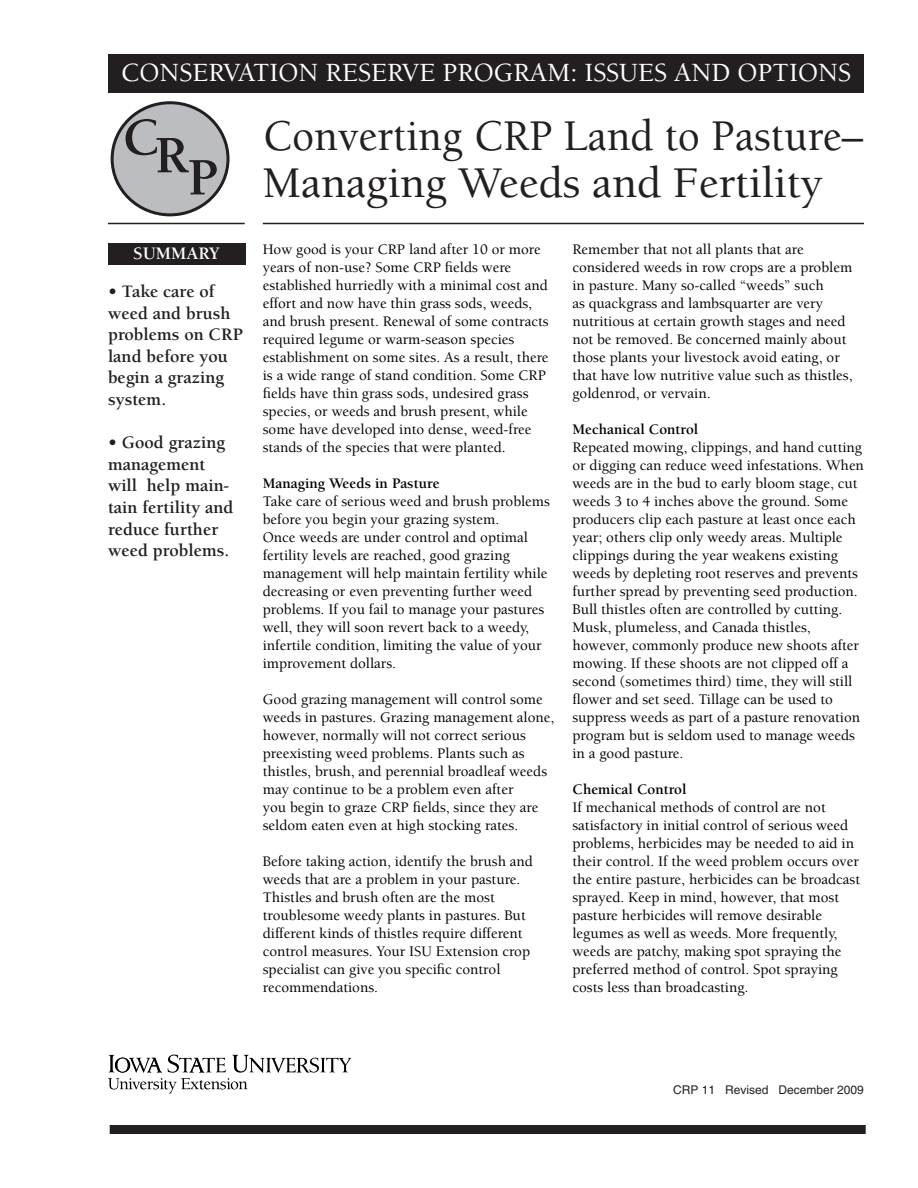
<style>
.page{position:relative;width:918px;height:1188px;background:#fff}
.page>*{position:absolute;margin:0;border:0;box-sizing:border-box;transform-origin:0 0}
.t1{font:700 54px "Berkeley";color:#231f20}
.t2{font:500 45px/47.2px "Berkeley";color:#231f20;scale:.95 1}
.t3{font:500 27px "Berkeley";color:#fff}
.t4{font:700 18px/21.6px "Berkeley";color:#231f20}
.t5{font:700 18px "Berkeley";color:#fff}
.t6{font:500 15px/18px "Berkeley";color:#010202}
.t7{font:700 15px "Berkeley";color:#010202}
.t8{font:12px "Helvetica";color:#231f20}
</style>
<div class="page">
<div style="left:110px;top:1125px;width:756px;height:9px;background:#231f20"></div>
<div style="left:108px;top:243px;width:138px;height:22px;background:#231f20"></div>
<hr style="left:108px;top:223px;width:137px;height:1px;background:#231f20">
<hr style="left:263px;top:223px;width:601px;height:1px;background:#231f20">
<div style="left:108px;top:54px;width:756px;height:39px;background:#231f20"></div>
<div style="left:112px;top:103px;width:116px;height:112px;background:#bbbdc0;border-radius:50%"></div>
<div style="left:111px;top:101px;width:119px;height:115px;border:3px solid #231f20;border-radius:50%"></div>
<svg style="left:108px;top:1055px;width:243px;height:39px"></svg>
<h3 class="t3" style="left:121px;top:62px;width:732px">CONSERVATION RESERVE PROGRAM: ISSUES AND OPTIONS</h3>
<h1 class="t1" style="left:123px;top:134px;width:96px">CRP</h1>
<p class="t5" style="left:133px;top:247px;width:88px">SUMMARY</p>
<p class="t4" style="left:108px;top:282px;width:136px">• Take care of weed and brush problems on CRP land before you begin a grazing system.</p>
<p class="t4" style="left:108px;top:433px;width:127px">• Good grazing management will help main&shy;tain fertility and reduce further weed problems.</p>
<h2 class="t2" style="left:263px;top:116px;width:633px">Converting CRP Land to Pasture–<br>Managing Weeds and Fertility</h2>
<p class="t6" style="left:263px;top:242px;width:287px">How good is your CRP land after 10 or more years of non-use? Some CRP fields were established hurriedly with a minimal cost and effort and now have thin grass sods, weeds, and brush present. Renewal of some contracts required legume or warm-season species establishment on some sites. As a result, there is a wide range of stand condition. Some CRP fields have thin grass sods, undesired grass species, or weeds and brush present, while some have developed into dense, weed-free stands of the species that were planted.</p>
<p class="t7" style="left:263px;top:478px;width:178px">Managing Weeds in Pasture</p>
<p class="t6" style="left:263px;top:494px;width:289px">Take care of serious weed and brush problems before you begin your grazing system.<br>Once weeds are under control and optimal fertility levels are reached, good grazing management will help maintain fertility while decreasing or even preventing further weed problems. If you fail to manage your pastures well, they will soon revert back to a weedy, infertile condition, limiting the value of your improvement dollars.</p>
<p class="t6" style="left:263px;top:692px;width:293px">Good grazing management will control some weeds in pastures. Grazing management alone, however, normally will not correct serious preexisting weed problems. Plants such as thistles, brush, and perennial broadleaf weeds may continue to be a problem even after<br>you begin to graze CRP fields, since they are seldom eaten even at high stocking rates.</p>
<p class="t6" style="left:263px;top:854px;width:272px">Before taking action, identify the brush and weeds that are a problem in your pasture.<br>Thistles and brush often are the most troublesome weedy plants in pastures. But different kinds of thistles require different control measures. Your ISU Extension crop specialist can give you specific control recommendations.</p>
<p class="t6" style="left:572px;top:242px;width:282px">Remember that not all plants that are considered weeds in row crops are a problem in pasture. Many so-called “weeds” such<br>as quackgrass and lambsquarter are very nutritious at certain growth stages and need not be removed. Be concerned mainly about those plants your livestock avoid eating, or that have low nutritive value such as thistles, goldenrod, or vervain.</p>
<p class="t7" style="left:572px;top:424px;width:127px">Mechanical Control</p>
<p class="t6" style="left:572px;top:440px;width:293px">Repeated mowing, clippings, and hand cutting or digging can reduce weed infestations. When weeds are in the bud to early bloom stage, cut weeds 3 to 4 inches above the ground. Some producers clip each pasture at least once each year; others clip only weedy areas. Multiple clippings during the year weakens existing weeds by depleting root reserves and prevents further spread by preventing seed production.<br>Bull thistles often are controlled by cutting.<br>Musk, plumeless, and Canada thistles, however, commonly produce new shoots after mowing. If these shoots are not clipped off a second (sometimes third) time, they will still flower and set seed. Tillage can be used to suppress weeds as part of a pasture renovation program but is seldom used to manage weeds in a good pasture.</p>
<p class="t7" style="left:572px;top:784px;width:116px">Chemical Control</p>
<p class="t6" style="left:572px;top:800px;width:289px">If mechanical methods of control are not satisfactory in initial control of serious weed problems, herbicides may be needed to aid in their control. If the weed problem occurs over the entire pasture, herbicides can be broadcast sprayed. Keep in mind, however, that most pasture herbicides will remove desirable legumes as well as weeds. More frequently, weeds are patchy, making spot spraying the preferred method of control. Spot spraying costs less than broadcasting.</p>
<p class="t8" style="left:673px;top:1086px;width:192px">CRP 11 Revised December 2009</p>
</div>
